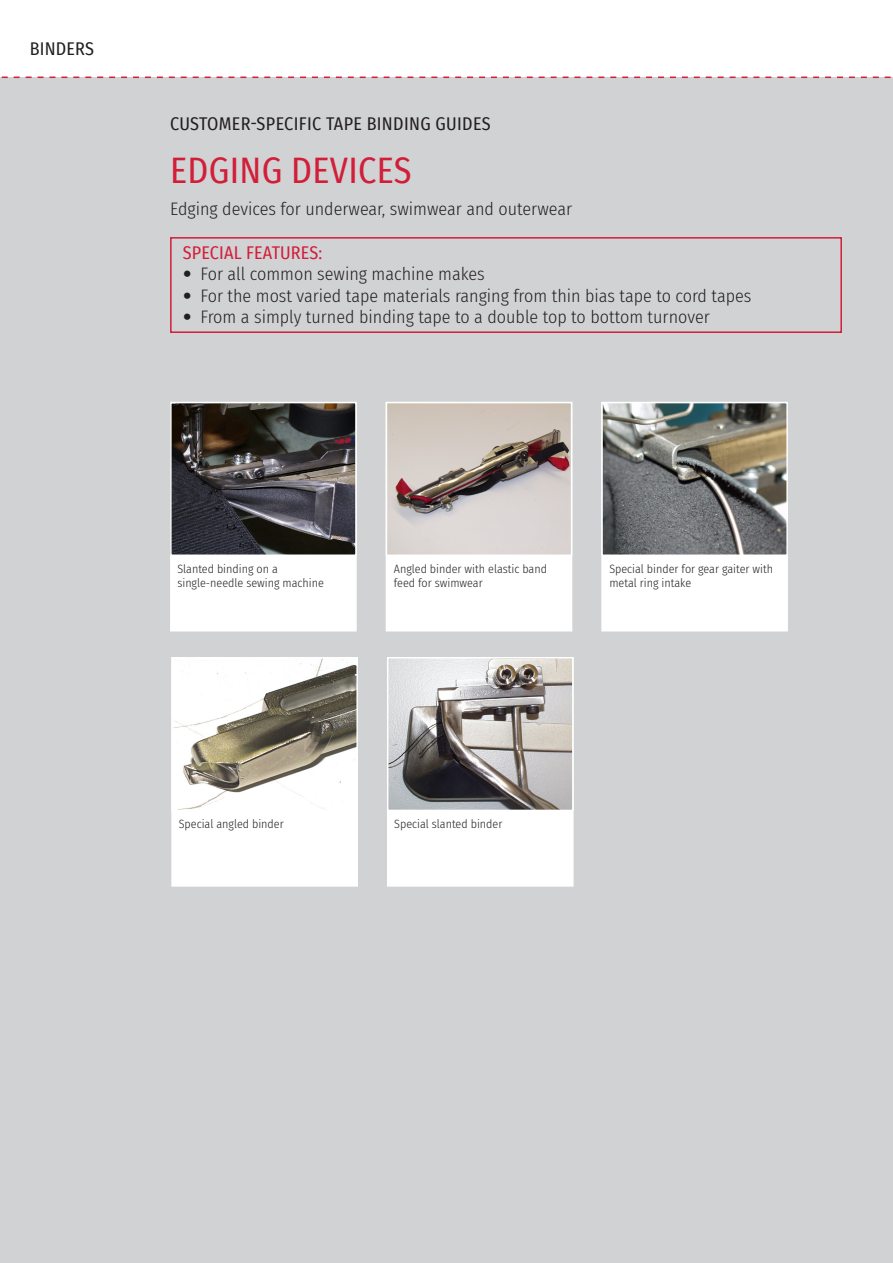
<style>
.page{position:relative;width:893px;height:1263px;background:#fff}
.page>*{position:absolute;margin:0;border:0;box-sizing:border-box;transform-origin:0 0}
.t1{font:36px "Fira Sans Condensed";letter-spacing:.01em;color:#d11e39}
.t2{font:300 18px "Fira Sans Condensed";color:#231f20}
.t3{font:18px "Fira Sans Condensed";letter-spacing:.02em;color:#231f20}
.t4{font:18px "Fira Sans Condensed";letter-spacing:.01em;color:#d11e39}
.t5{font:300 12px/14.4px "Fira Sans Condensed";color:#231f20}
.s1{font-family:"Frutiger";font-weight:400;font-stretch:condensed}
</style>
<div class="page">
<div style="left:0;top:77px;width:893px;height:1186px;background:#d1d2d4"></div>
<svg style="left:1px;top:77px;width:890px;height:1px"></svg>
<div style="left:170px;top:237px;width:672px;height:96px;border:2px solid #d11e39"></div>
<div style="left:170px;top:402px;width:187px;height:229px;background:#fff"></div>
<div style="left:386px;top:402px;width:186px;height:229px;background:#fff"></div>
<div style="left:601px;top:402px;width:187px;height:229px;background:#fff"></div>
<img style="left:173px;top:405px;width:181px;height:148px">
<div style="left:170px;top:402px;width:187px;height:154px;border:2px solid #fff"></div>
<img style="left:389px;top:405px;width:180px;height:148px">
<div style="left:386px;top:402px;width:186px;height:154px;border:2px solid #fff"></div>
<img style="left:604px;top:405px;width:181px;height:148px">
<div style="left:601px;top:402px;width:187px;height:154px;border:2px solid #fff"></div>
<div style="left:171px;top:657px;width:187px;height:230px;background:#fff;border:2px solid #fff"></div>
<img style="left:174px;top:660px;width:181px;height:148px">
<div style="left:387px;top:657px;width:187px;height:230px;background:#fff;border:2px solid #fff"></div>
<img style="left:390px;top:660px;width:181px;height:148px">
<div style="left:387px;top:657px;width:187px;height:154px;border:2px solid #fff"></div>
<p class="t3" style="left:30px;top:35px;width:66px">BINDERS</p>
<p class="t3" style="left:170px;top:110px;width:322px">CUSTOMER-SPECIFIC TAPE BINDING GUIDES</p>
<p class="t1" style="left:170px;top:144px;width:243px">EDGING DEVICES</p>
<p class="t2" style="left:170px;top:196px;width:404px">Edging devices for underwear, swimwear and outerwear</p>
<p class="t4" style="left:183px;top:239px;width:141px">SPECIAL FEATURES:</p>
<p class="t2" style="left:183px;top:261px;width:304px"><span class="s1">•</span> For all common sewing machine makes</p>
<p class="t2" style="left:183px;top:283px;width:570px"><span class="s1">•</span> For the most varied tape materials ranging from thin bias tape to cord tapes</p>
<p class="t2" style="left:183px;top:304px;width:529px"><span class="s1">•</span> From a simply turned binding tape to a double top to bottom turnover</p>
<p class="t5" style="left:177px;top:561px;width:102px">Slanted binding on a</p>
<p class="t5" style="left:177px;top:575px;width:148px">single-needle sewing machine</p>
<p class="t5" style="left:394px;top:561px;width:155px">Angled binder with elastic band feed for swimwear</p>
<p class="t5" style="left:609px;top:561px;width:165px">Special binder for gear gaiter with metal ring intake</p>
<p class="t5" style="left:179px;top:816px;width:107px">Special angled binder</p>
<p class="t5" style="left:394px;top:816px;width:110px">Special slanted binder</p>
</div>
